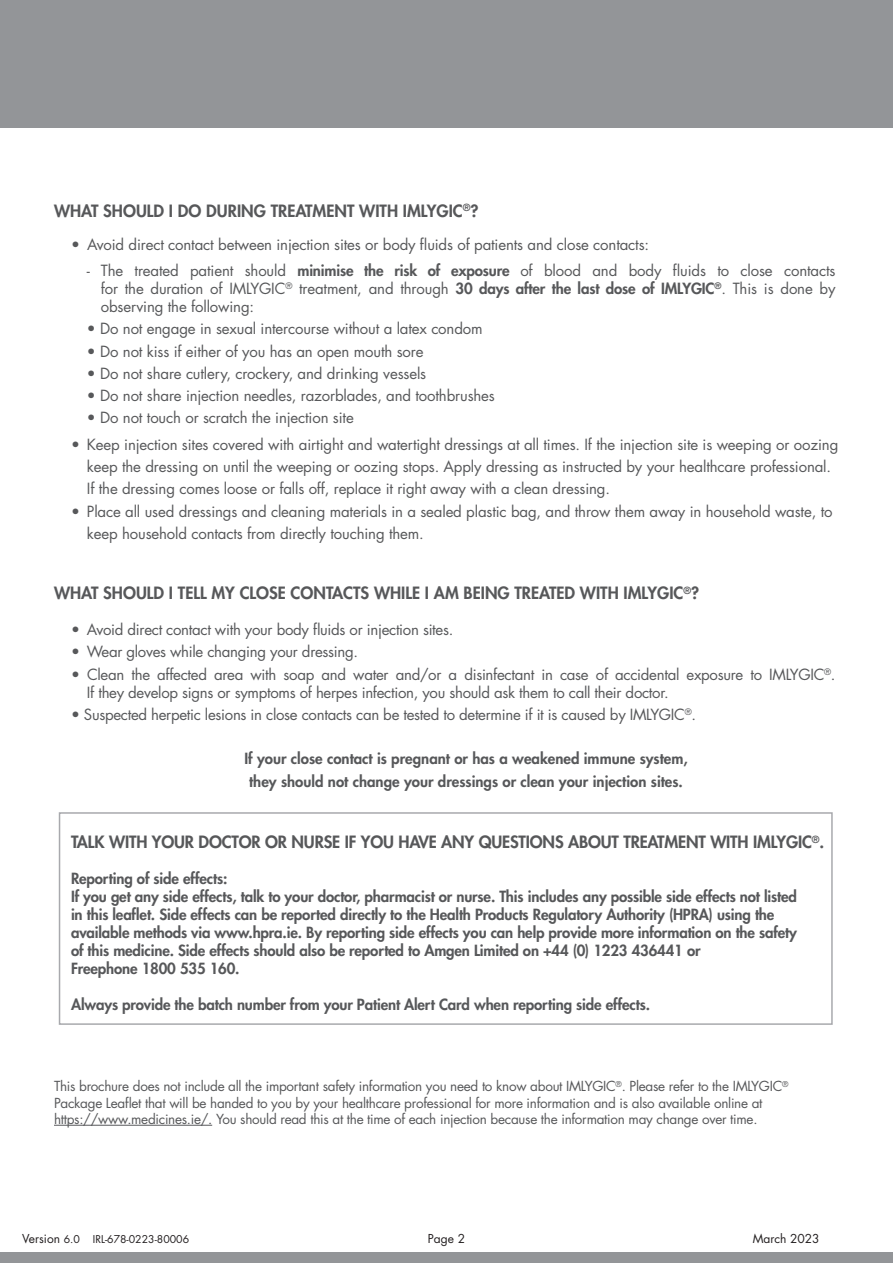
<style>
.page{position:relative;width:893px;height:1263px;background:#fff}
.page>*{position:absolute;margin:0;border:0;box-sizing:border-box;transform-origin:0 0}
.t1{font:800 16.5px "Futura Std";color:#57585a}
.t2{font:15px/18px "Futura Std";letter-spacing:-.01em;color:#57585a;text-align:justify}
.t3{font:800 15px/18px "Futura Std";letter-spacing:-.01em;color:#57585a}
.t4{font:13.5px/16.2px "Futura Std";letter-spacing:-.02em;color:#57585a}
.t5{font:12px "Futura Std";color:#231f20}
.t6{font:10.5px "Futura Std";color:#231f20}
.s1{font-weight:800}
.s2{font-size:12px}
</style>
<div class="page">
<div style="left:0;top:0;width:893px;height:128px;background:#939598"></div>
<div style="left:0;top:1252px;width:893px;height:11px;background:#939598"></div>
<hr style="left:54px;top:1125px;width:158px;height:1px;background:#57585a">
<div style="left:59px;top:812px;width:774px;height:213px;border:2px solid #a8a9ad"></div>
<p class="t1" style="left:54px;top:200px;width:426px">WHAT SHOULD I DO DURING TREATMENT WITH IMLYGIC<sup>®</sup>?</p>
<p class="t2" style="left:71px;top:235px;width:580px">• Avoid direct contact between injection sites or body fluids of patients and close contacts:</p>
<p class="t2" style="left:101px;top:262px;width:736px;text-indent:-14px">- The treated patient should <span class="s1">minimise the risk of exposure</span> of blood and body fluids to close contacts for the duration of IMLYGIC<sup>®</sup> treatment, and through <span class="s1">30 days after the last dose of IMLYGIC</span><sup>®</sup>. This is done by observing the following:</p>
<p class="t2" style="left:87px;top:320px;width:397px">• Do not engage in sexual intercourse without a latex condom</p>
<p class="t2" style="left:87px;top:342px;width:338px">• Do not kiss if either of you has an open mouth sore</p>
<p class="t2" style="left:87px;top:365px;width:341px">• Do not share cutlery, crockery, and drinking vessels</p>
<p class="t2" style="left:87px;top:387px;width:409px">• Do not share injection needles, razorblades, and toothbrushes</p>
<p class="t2" style="left:87px;top:409px;width:268px">• Do not touch or scratch the injection site</p>
<p class="t2" style="left:71px;top:436px;width:769px">• Keep injection sites covered with airtight and watertight dressings at all times. If the injection site is weeping or oozing</p>
<p class="t2" style="left:87px;top:458px;width:746px">keep the dressing on until the weeping or oozing stops. Apply dressing as instructed by your healthcare professional.</p>
<p class="t2" style="left:87px;top:480px;width:525px">If the dressing comes loose or falls off, replace it right away with a clean dressing.</p>
<p class="t2" style="left:71px;top:502px;width:763px">• Place all used dressings and cleaning materials in a sealed plastic bag, and throw them away in household waste, to</p>
<p class="t2" style="left:87px;top:525px;width:338px">keep household contacts from directly touching them.</p>
<p class="t1" style="left:54px;top:582px;width:647px">WHAT SHOULD I TELL MY CLOSE CONTACTS WHILE I AM BEING TREATED WITH IMLYGIC<sup>®</sup>?</p>
<p class="t2" style="left:71px;top:621px;width:384px">• Avoid direct contact with your body fluids or injection sites.</p>
<p class="t2" style="left:71px;top:643px;width:289px">• Wear gloves while changing your dressing.</p>
<p class="t2" style="left:87px;top:665px;width:750px;text-indent:-16px">• Clean the affected area with soap and water and/or a disinfectant in case of accidental exposure to IMLYGIC<sup>®</sup>.<br>If they develop signs or symptoms of herpes infection, you should ask them to call their doctor.</p>
<p class="t2" style="left:71px;top:705px;width:627px">• Suspected herpetic lesions in close contacts can be tested to determine if it is caused by IMLYGIC<sup>®</sup>.</p>
<p class="t3" style="left:244px;top:750px;width:445px">If your close contact is pregnant or has a weakened immune system,</p>
<p class="t3" style="left:249px;top:772px;width:435px">they should not change your dressings or clean your injection sites.</p>
<p class="t1" style="left:71px;top:832px;width:755px">TALK WITH YOUR DOCTOR OR NURSE IF YOU HAVE ANY QUESTIONS ABOUT TREATMENT WITH IMLYGIC<sup>®</sup>.</p>
<p class="t3" style="left:71px;top:870px;width:158px">Reporting of side effects:</p>
<p class="t3" style="left:71px;top:888px;width:727px">If you get any side effects, talk to your doctor, pharmacist or nurse. This includes any possible side effects not listed in this leaflet. Side effects can be reported directly to the Health Products Regulatory Authority (HPRA) using the available methods via www.hpra.ie. By reporting side effects you can help provide more information on the safety of this medicine. Side effects should also be reported to Amgen Limited on +44 (0) 1223 436441 or<br>Freephone 1800 535 160.</p>
<p class="t3" style="left:71px;top:996px;width:580px">Always provide the batch number from your Patient Alert Card when reporting side effects.</p>
<p class="t4" style="left:54px;top:1078px;width:736px">This brochure does not include all the important safety information you need to know about IMLYGIC<sup>®</sup>. Please refer to the IMLYGIC<sup>®<br></sup>Package Leaflet that will be handed to you by your healthcare professional for more information and is also available online at https://www.medicines.ie/. You should read this at the time of each injection because the information may change over time.</p>
<p class="t6" style="left:22px;top:1232px;width:168px"><span class="s2">Version</span> 6.0 IRL-678-0223-80006</p>
<p class="t5" style="left:753px;top:1231px;width:69px">March 2023</p>
<p class="t5" style="left:428px;top:1231px;width:39px">Page 2</p>
</div>
